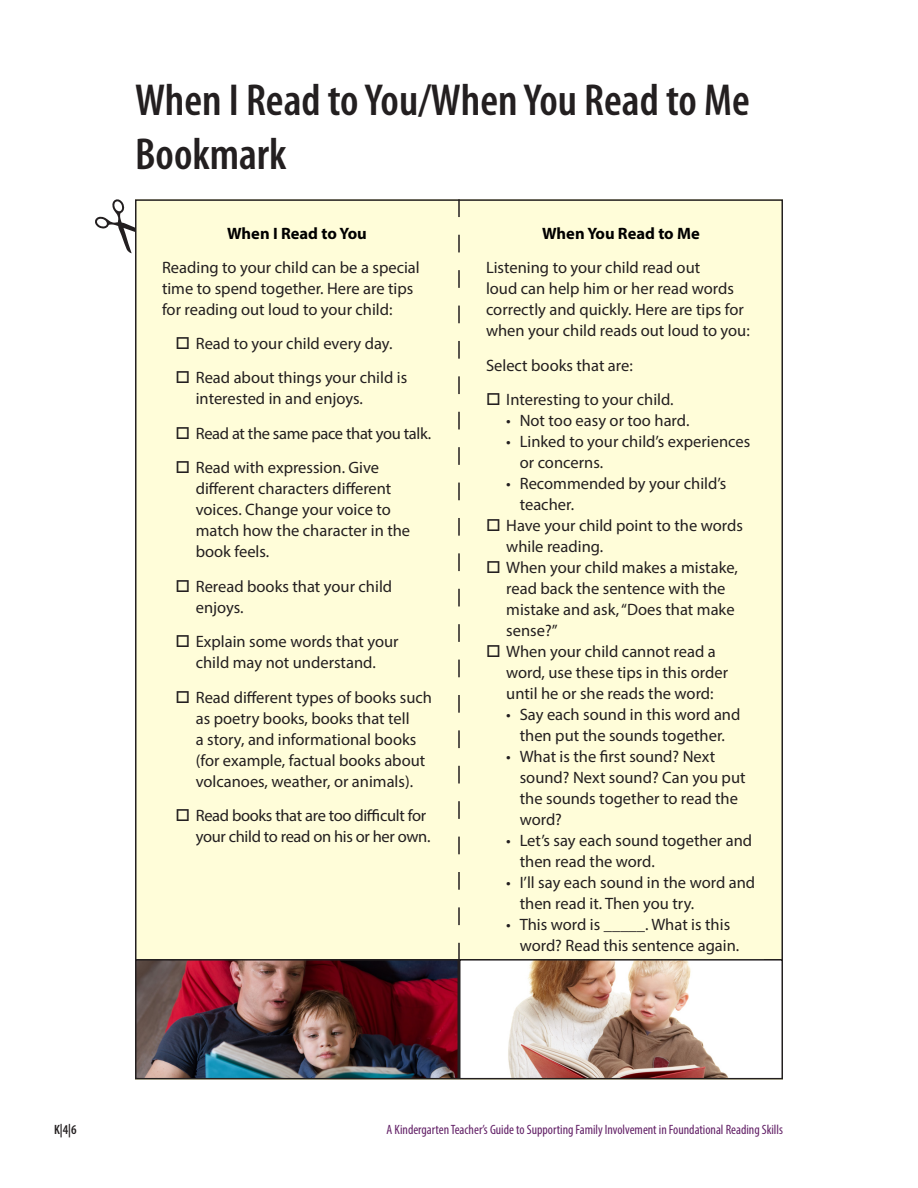
<style>
.page{position:relative;width:918px;height:1188px;background:#fff}
.page>*{position:absolute;margin:0;border:0;box-sizing:border-box;transform-origin:0 0}
.REL_Activity_Header{font:600 condensed 45px/54px "Myriad Pro";color:#231f20}
.REL_Paragraph_Style{font:16.5px/21px "Myriad Pro";color:#231f20}
.REL_Paragraph_Style-2{font:16.5px/21px "Myriad Pro";letter-spacing:-.02em;color:#231f20}
.REL_Paragraph_Style-3{font:700 16.5px "Myriad Pro";color:#000}
.t1{font:condensed 13.5px "Myriad Pro";color:#622066}
.t2{font:600 condensed 13.5px "Myriad Pro";color:#231f20}
</style>
<div class="page">
<div style="left:135px;top:199px;width:324px;height:880px;background:#fffdd9"></div>
<svg style="left:95px;top:199px;width:40px;height:54px"></svg>
<div style="left:459px;top:199px;width:324px;height:880px;background:#fffdd9"></div>
<svg style="left:458px;top:199px;width:2px;height:760px"></svg>
<img style="left:138px;top:962px;width:318px;height:114px">
<div style="left:135px;top:959px;width:324px;height:120px;border:2px solid #231f20"></div>
<div style="left:460px;top:960px;width:322px;height:119px;background:#fff"></div>
<img style="left:508px;top:962px;width:220px;height:114px">
<div style="left:459px;top:959px;width:324px;height:120px;border:2px solid #231f20"></div>
<p class="REL_Activity_Header" style="left:135px;top:72px;width:616px">When I Read to You/When You Read to Me<br>Bookmark</p>
<p class="REL_Paragraph_Style-3" style="left:227px;top:222px;width:141px">When I Read to You</p>
<p class="REL_Paragraph_Style" style="left:162px;top:257px;width:259px">Reading to your child can be a special time to spend together. Here are tips for reading out loud to your child:</p>
<p class="REL_Paragraph_Style" style="left:196px;top:332px;width:198px">Read to your child every day.</p>
<p class="REL_Paragraph_Style" style="left:196px;top:367px;width:213px">Read about things your child is interested in and enjoys.</p>
<p class="REL_Paragraph_Style-2" style="left:196px;top:422px;width:237px">Read at the same pace that you talk.</p>
<p class="REL_Paragraph_Style" style="left:196px;top:457px;width:216px">Read with expression. Give different characters different voices. Change your voice to match how the character in the book feels.</p>
<p class="REL_Paragraph_Style" style="left:196px;top:575px;width:198px">Reread books that your child enjoys.</p>
<p class="REL_Paragraph_Style" style="left:196px;top:631px;width:204px">Explain some words that your child may not understand.</p>
<p class="REL_Paragraph_Style" style="left:196px;top:686px;width:238px">Read different types of books such as poetry books, books that tell<br>a story, and informational books (for example, factual books about volcanoes, weather, or animals).</p>
<p class="REL_Paragraph_Style-2" style="left:196px;top:805px;width:236px">Read books that are too difficult for your child to read on his or her own.</p>
<p class="REL_Paragraph_Style-3" style="left:542px;top:222px;width:159px">When You Read to Me</p>
<p class="REL_Paragraph_Style" style="left:486px;top:257px;width:265px">Listening to your child read out<br>loud can help him or her read words correctly and quickly. Here are tips for when your child reads out loud to you:</p>
<p class="REL_Paragraph_Style" style="left:486px;top:354px;width:148px">Select books that are:</p>
<p class="REL_Paragraph_Style" style="left:506px;top:389px;width:169px">Interesting to your child.</p>
<p class="REL_Paragraph_Style" style="left:506px;top:410px;width:185px">• Not too easy or too hard.</p>
<p class="REL_Paragraph_Style" style="left:520px;top:431px;width:232px;text-indent:-14px">• Linked to your child’s experiences or concerns.</p>
<p class="REL_Paragraph_Style" style="left:520px;top:473px;width:208px;text-indent:-14px">• Recommended by your child’s teacher.</p>
<p class="REL_Paragraph_Style" style="left:506px;top:515px;width:238px">Have your child point to the words while reading.</p>
<p class="REL_Paragraph_Style" style="left:506px;top:557px;width:233px">When your child makes a mistake, read back the sentence with the mistake and ask, “Does that make sense?”</p>
<p class="REL_Paragraph_Style" style="left:506px;top:641px;width:223px">When your child cannot read a word, use these tips in this order until he or she reads the word:</p>
<p class="REL_Paragraph_Style" style="left:506px;top:704px;width:236px;text-align:center">• Say each sound in this word and then put the sounds together.</p>
<p class="REL_Paragraph_Style" style="left:520px;top:746px;width:227px;text-indent:-14px">• What is the first sound? Next sound? Next sound? Can you put the sounds together to read the word?</p>
<p class="REL_Paragraph_Style" style="left:520px;top:830px;width:234px;text-indent:-14px">• Let’s say each sound together and then read the word.</p>
<p class="REL_Paragraph_Style" style="left:520px;top:872px;width:237px;text-indent:-14px">• I’ll say each sound in the word and then read it. Then you try.</p>
<p class="REL_Paragraph_Style" style="left:520px;top:914px;width:221px;text-indent:-14px">• This word is _____. What is this word? Read this sentence again.</p>
<p class="t2" style="left:54px;top:1121px;width:24px">K|4|6</p>
<p class="t1" style="left:387px;top:1121px;width:398px">A Kindergarten Teacher’s Guide to Supporting Family Involvement in Foundational Reading Skills</p>
</div>
